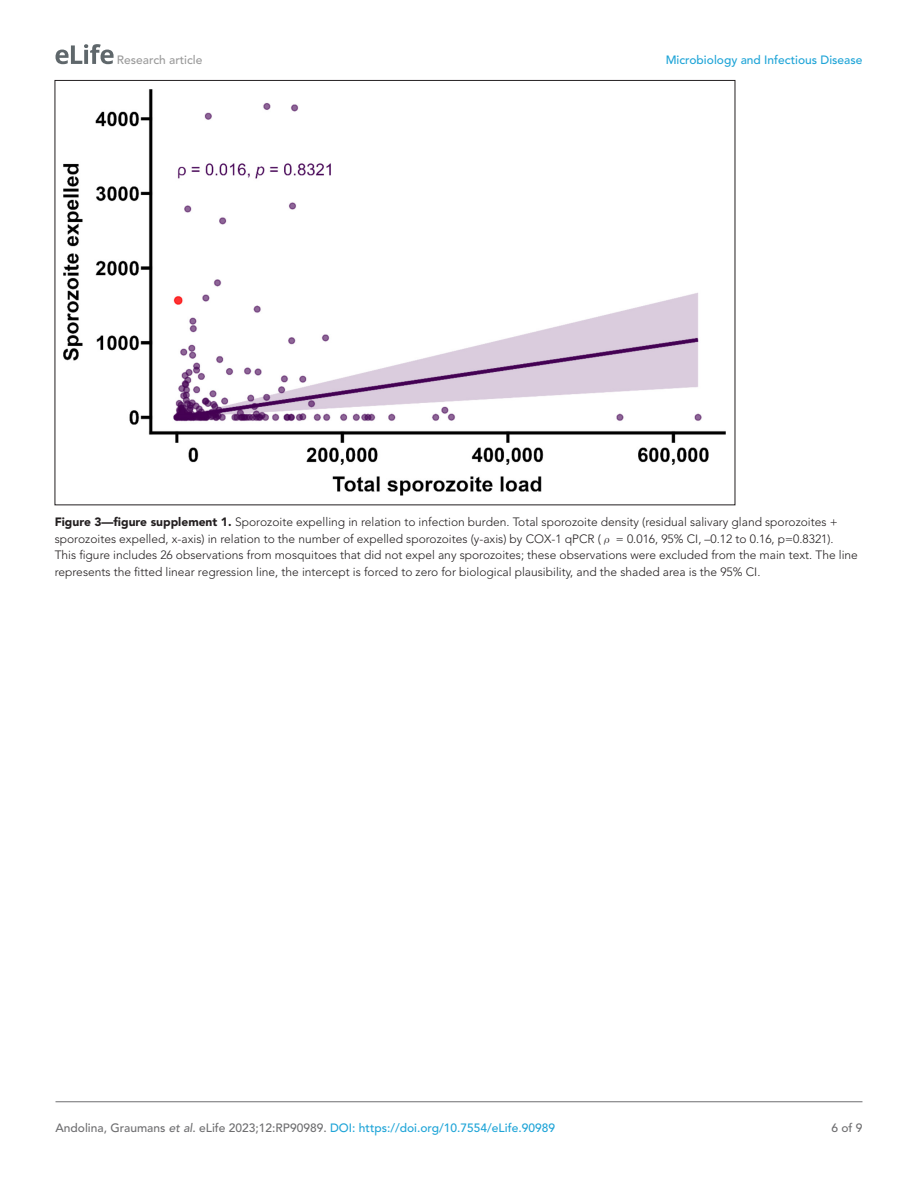
<style>
.page{position:relative;width:918px;height:1188px;background:#fff}
.page>*{position:absolute;margin:0;border:0;box-sizing:border-box;transform-origin:0 0}
.t1{font:300 12px/16.5px "Avenir LT Std";color:#231f20}
.t2{font:500 12px "Avenir LT Std";color:#6e6e70}
.t3{font:500 12px "Avenir LT Std";color:#1ea4d7}
.t4{font:500 12px "Avenir LT Std";color:#9a9a9a}
.s1{font-weight:900}
.s2{font-family:"MS Mincho";font-weight:400}
.s3{font-style:italic}
.s4{color:#1ea4d7}
</style>
<div class="page">
<svg style="left:56px;top:44px;width:58px;height:20px"></svg>
<hr style="left:56px;top:1101px;width:806px;height:1px;background:#6e6e70">
<img style="left:64px;top:89px;width:662px;height:407px">
<p class="t4" style="left:117px;top:53px;width:87px">Research article</p>
<p class="t3" style="left:666px;top:53px;width:198px">Microbiology and Infectious Disease</p>
<p class="t1" style="left:55px;top:514px;width:805px"><span class="s1">Figure 3—figure supplement 1.</span> Sporozoite expelling in relation to infection burden. Total sporozoite density (residual salivary gland sporozoites + sporozoites expelled, x-axis) in relation to the number of expelled sporozoites (y-axis) by COX-1 qPCR (<span class="s2">ρ</span> = 0.016, 95% CI, –0.12 to 0.16, p=0.8321).<br>This figure includes 26 observations from mosquitoes that did not expel any sporozoites; these observations were excluded from the main text. The line represents the fitted linear regression line, the intercept is forced to zero for biological plausibility, and the shaded area is the 95% CI.</p>
<p class="t2" style="left:56px;top:1121px;width:501px">Andolina, Graumans <span class="s3">et al</span>. eLife 2023;12:RP90989. <span class="s4">DOI: https://doi.org/10.7554/eLife.90989</span></p>
<p class="t2" style="left:831px;top:1121px;width:33px">6 of 9</p>
</div>
